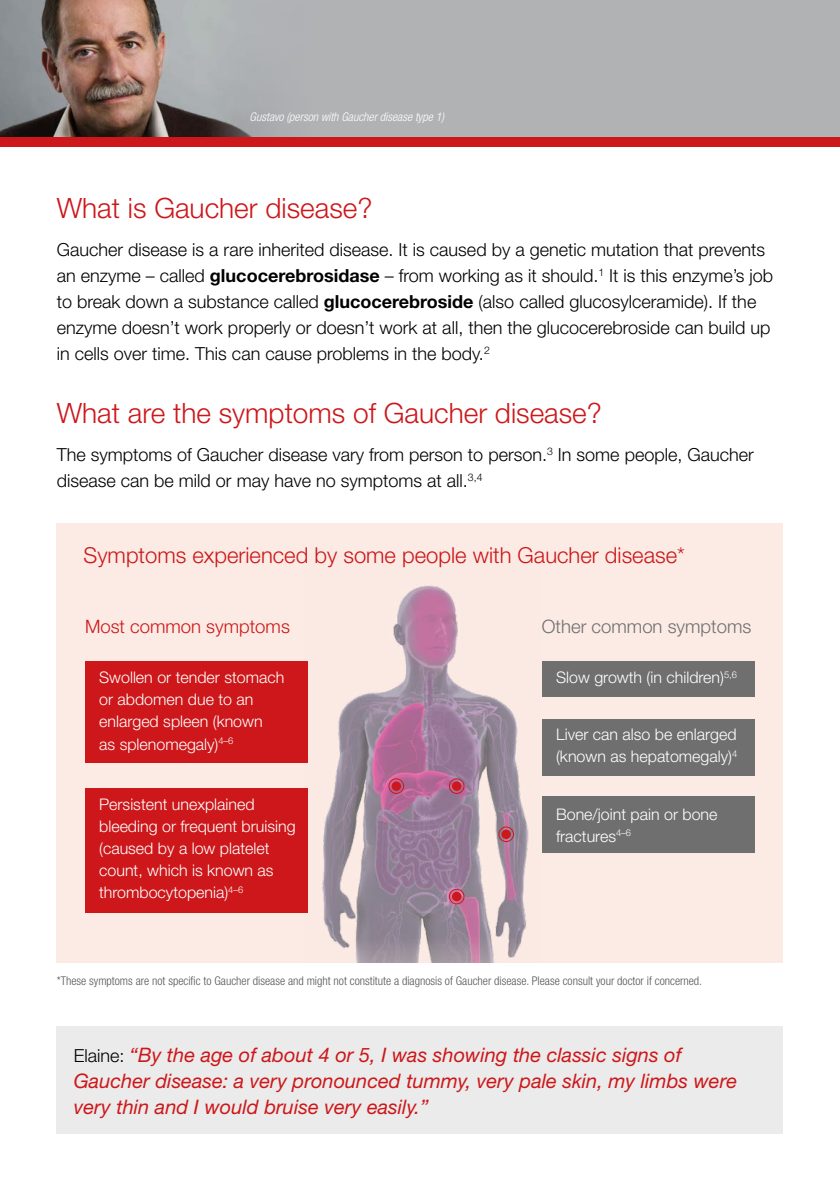
<style>
.page{position:relative;width:840px;height:1191px;background:#fff}
.page>*{position:absolute;margin:0;border:0;box-sizing:border-box;transform-origin:0 0}
.t1{font:300 28px "Helvetica Neue LT Std";color:#cd171a}
.t2{font:300 22px "Helvetica Neue LT Std";color:#cd171a}
.t3{font:italic 20px/26px "Helvetica Neue LT Std";color:#cd171a}
.t4{font:300 18.4px "Helvetica Neue LT Std";color:#706f6f}
.t5{font:300 18.4px "Helvetica Neue LT Std";color:#cd171a}
.t6{font:300 18px/26px "Helvetica Neue LT Std";color:#000}
.t7{font:300 16px/22px "Helvetica Neue LT Std";color:#fff}
.t8{font:300 condensed 12px "Helvetica Neue LT Std";color:#575756}
.t9{font:italic 300 condensed 12px "Helvetica Neue LT Std";color:#fff}
.s1{font-weight:700}
.s2{font-weight:300;font-style:normal;font-size:18px;color:#000}
</style>
<div class="page">
<div style="left:0;top:0;width:839px;height:142px;background:#b1b2b4"></div>
<img style="left:0;top:0;width:312px;height:138px">
<img style="left:839px;top:0;width:1px;height:143px">
<div style="left:57px;top:523px;width:725px;height:439px;background:#fbebe4"></div>
<div style="left:85px;top:661px;width:223px;height:102px;background:#cd171a"></div>
<div style="left:541px;top:661px;width:213px;height:35px;background:#706f6f"></div>
<div style="left:85px;top:788px;width:223px;height:124px;background:#cd171a"></div>
<div style="left:541px;top:718px;width:213px;height:57px;background:#706f6f"></div>
<div style="left:541px;top:796px;width:213px;height:57px;background:#706f6f"></div>
<img style="left:305px;top:585px;width:224px;height:377px">
<div style="left:391px;top:781px;width:10px;height:10px;background:#cd171a;border-radius:50%"></div>
<svg style="left:451px;top:781px;width:10px;height:10px"></svg>
<div style="left:451px;top:892px;width:10px;height:9px;background:#cd171a;border-radius:50%"></div>
<div style="left:501px;top:829px;width:9px;height:10px;background:#cd171a;border-radius:50%"></div>
<div style="left:388px;top:778px;width:16px;height:16px;border:1px solid #cd171a;border-radius:50%"></div>
<div style="left:448px;top:778px;width:16px;height:16px;border:1px solid #cd171a;border-radius:50%"></div>
<div style="left:448px;top:888px;width:16px;height:16px;border:1px solid #cd171a;border-radius:50%"></div>
<div style="left:498px;top:826px;width:15px;height:16px;border:1px solid #cd171a;border-radius:50%"></div>
<div style="left:57px;top:1026px;width:725px;height:108px;background:#ebebeb"></div>
<div style="left:0;top:138px;width:839px;height:9px;background:#cd171a"></div>
<p class="t9" style="left:249px;top:109px;width:196px">Gustavo (person with Gaucher disease type 1)</p>
<h1 class="t1" style="left:57px;top:191px;width:317px">What is Gaucher disease?</h1>
<p class="t6" style="left:57px;top:236px;width:717px">Gaucher disease is a rare inherited disease. It is caused by a genetic mutation that prevents an enzyme – called <span class="s1">glucocerebrosidase</span> – from working as it should.<sup>1</sup> It is this enzyme’s job to break down a substance called <span class="s1">glucocerebroside</span> (also called glucosylceramide). If the enzyme doesn’t work properly or doesn’t work at all, then the glucocerebroside can build up in cells over time. This can cause problems in the body.<sup>2</sup></p>
<h1 class="t1" style="left:57px;top:396px;width:546px">What are the symptoms of Gaucher disease?</h1>
<p class="t6" style="left:57px;top:441px;width:698px">The symptoms of Gaucher disease vary from person to person.<sup>3</sup> In some people, Gaucher disease can be mild or may have no symptoms at all.<sup>3,4</sup></p>
<p class="t2" style="left:83px;top:542px;width:602px">Symptoms experienced by some people with Gaucher disease*</p>
<p class="t5" style="left:85px;top:615px;width:206px">Most common symptoms</p>
<p class="t4" style="left:541px;top:615px;width:211px">Other common symptoms</p>
<p class="t7" style="left:99px;top:666px;width:186px">Swollen or tender stomach or abdomen due to an enlarged spleen (known<br>as splenomegaly)<sup>4–6</sup></p>
<p class="t7" style="left:556px;top:666px;width:182px">Slow growth (in children)<sup>5,6</sup></p>
<p class="t7" style="left:556px;top:723px;width:182px">Liver can also be enlarged (known as hepatomegaly)<sup>4</sup></p>
<p class="t7" style="left:99px;top:793px;width:198px">Persistent unexplained bleeding or frequent bruising (caused by a low platelet count, which is known as thrombocytopenia)<sup>4–6</sup></p>
<p class="t7" style="left:556px;top:802px;width:163px">Bone/joint pain or bone fractures<sup>4–6</sup></p>
<p class="t8" style="left:57px;top:974px;width:646px">*These symptoms are not specific to Gaucher disease and might not constitute a diagnosis of Gaucher disease. Please consult your doctor if concerned.</p>
<p class="t3" style="left:74px;top:1041px;width:664px"><span class="s2">Elaine:</span> “By the age of about 4 or 5, I was showing the classic signs of<br>Gaucher disease: a very pronounced tummy, very pale skin, my limbs were very thin and I would bruise very easily.”</p>
</div>
